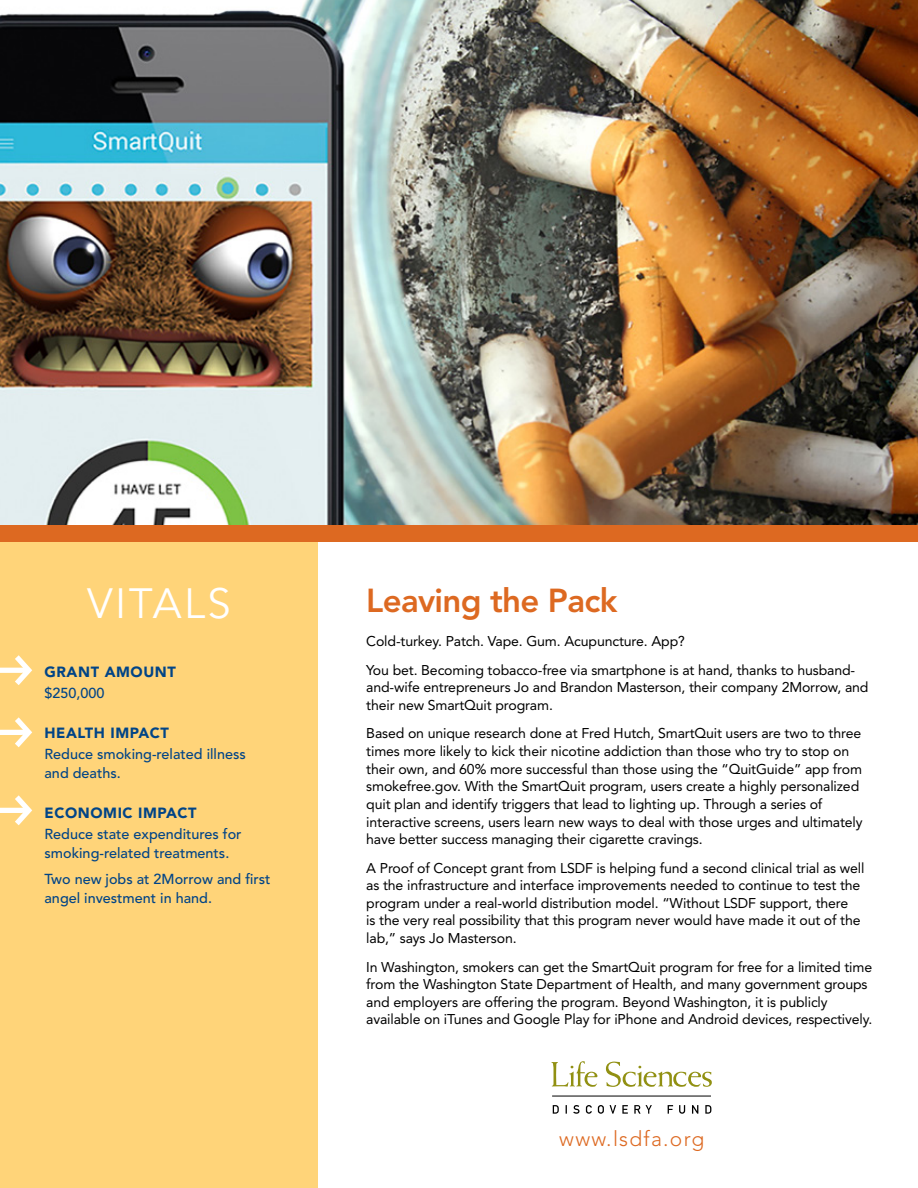
<style>
.page{position:relative;width:918px;height:1188px;background:#fff}
.page>*{position:absolute;margin:0;border:0;box-sizing:border-box;transform-origin:0 0}
.t1{font:52.65px/62.1px "FF Dingbests";color:#fff}
.t2{font:42px "Avenir";letter-spacing:.06em;color:#fff}
.t3{font:800 33px "Avenir";letter-spacing:-.02em;color:#dd6921}
.t4{font:300 21px "Avenir";letter-spacing:.06em;color:#dd6921}
.t5{font:900 14.7px "Avenir";letter-spacing:.04em;color:#004487}
.t6{font:500 14.4px/18.8px "Avenir";color:#004487}
.t7{font:14.1px/17.7px "Avenir";letter-spacing:-.01em;color:#000}
</style>
<div class="page">
<div style="left:0;top:525px;width:318px;height:663px;background:#ffd479"></div>
<div style="left:0;top:525px;width:918px;height:17px;background:#dd6921"></div>
<hr style="left:552px;top:1096px;width:159px;height:1px;background:#000">
<svg style="left:553px;top:1105px;width:158px;height:9px"></svg>
<svg style="left:551px;top:1061px;width:161px;height:26px"></svg>
<img style="left:0;top:0;width:918px;height:525px">
<h2 class="t2" style="left:87px;top:579px;width:145px">VITALS</h2>
<h1 class="t1" style="left:-5px;top:641px;width:43px">f f</h1>
<h1 class="t1" style="left:-5px;top:781px;width:43px">f</h1>
<p class="t5" style="left:45px;top:663px;width:133px">GRANT AMOUNT</p>
<p class="t6" style="left:45px;top:684px;width:62px">$250,000</p>
<p class="t5" style="left:45px;top:724px;width:126px">HEALTH IMPACT</p>
<p class="t6" style="left:45px;top:745px;width:203px">Reduce smoking-related illness and deaths.</p>
<p class="t5" style="left:45px;top:804px;width:154px">ECONOMIC IMPACT</p>
<p class="t6" style="left:45px;top:825px;width:199px">Reduce state expenditures for smoking-related treatments.</p>
<p class="t6" style="left:45px;top:870px;width:227px">Two new jobs at 2Morrow and first angel investment in hand.</p>
<h3 class="t3" style="left:366px;top:581px;width:253px">Leaving the Pack</h3>
<p class="t7" style="left:366px;top:627px;width:491px;line-height:28.5px">Cold-turkey. Patch. Vape. Gum. Acupuncture. App?<br>You bet. Becoming tobacco-free via smartphone is at hand, thanks to husband-</p>
<p class="t7" style="left:366px;top:679px;width:504px">and-wife entrepreneurs Jo and Brandon Masterson, their company 2Morrow, and their new SmartQuit program.</p>
<p class="t7" style="left:366px;top:725px;width:498px">Based on unique research done at Fred Hutch, SmartQuit users are two to three times more likely to kick their nicotine addiction than those who try to stop on their own, and 60% more successful than those using the “QuitGuide” app from smokefree.gov. With the SmartQuit program, users create a highly personalized quit plan and identify triggers that lead to lighting up. Through a series of interactive screens, users learn new ways to deal with those urges and ultimately have better success managing their cigarette cravings.</p>
<p class="t7" style="left:366px;top:859px;width:500px">A Proof of Concept grant from LSDF is helping fund a second clinical trial as well as the infrastructure and interface improvements needed to continue to test the program under a real-world distribution model. “Without LSDF support, there<br>is the very real possibility that this program never would have made it out of the lab,” says Jo Masterson.</p>
<p class="t7" style="left:366px;top:958px;width:508px">In Washington, smokers can get the SmartQuit program for free for a limited time from the Washington State Department of Health, and many government groups and employers are offering the program. Beyond Washington, it is publicly available on iTunes and Google Play for iPhone and Android devices, respectively.</p>
<h3 class="t4" style="left:559px;top:1127px;width:147px">www.lsdfa.org</h3>
</div>
